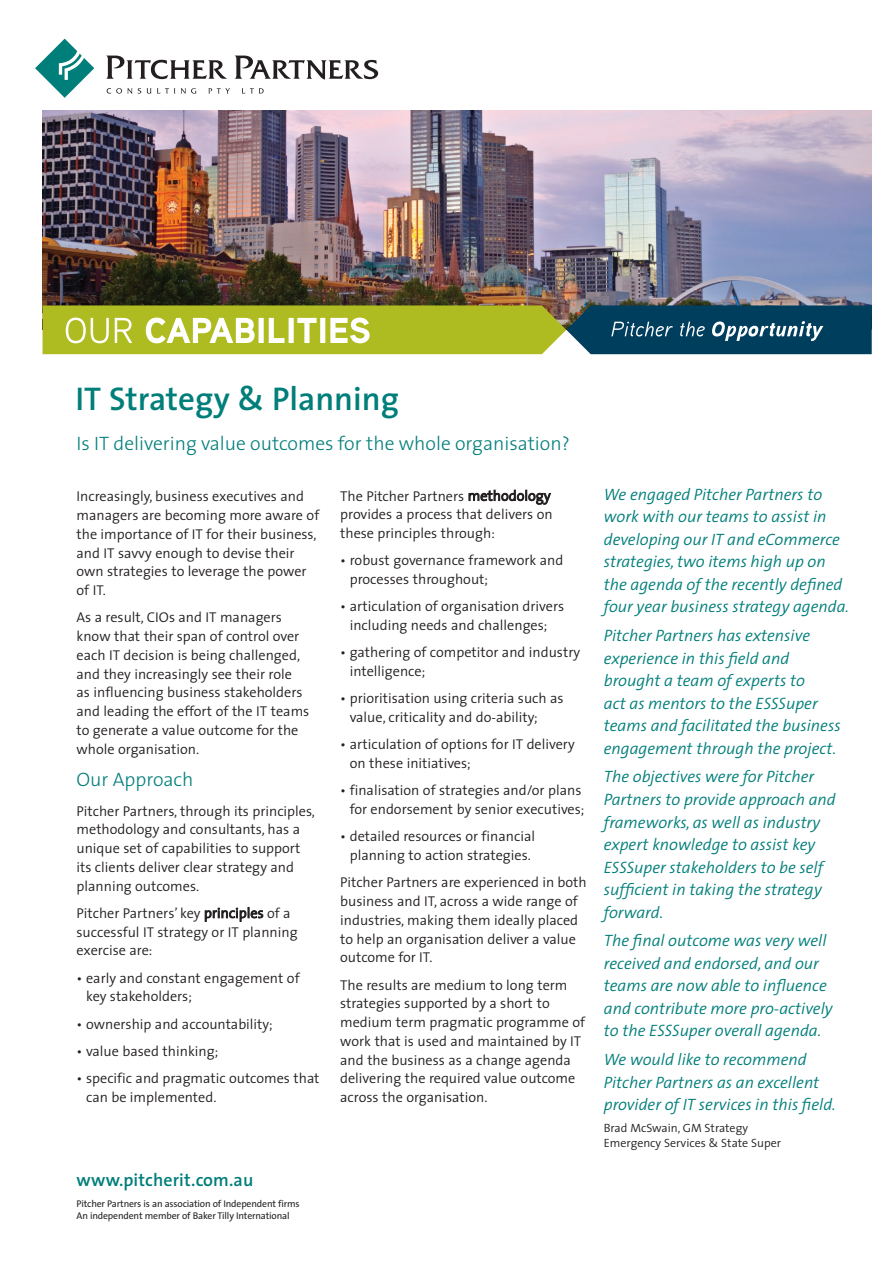
<style>
.page{position:relative;width:893px;height:1263px;background:#fff}
.page>*{position:absolute;margin:0;border:0;box-sizing:border-box;transform-origin:0 0}
.Large_heading{font:600 33px "The Sans";color:#007e7a}
.Introduction_text{font:300 19.5px "The Sans";color:#007e7a}
.t1{font:600 18px "The Sans";letter-spacing:.005em;color:#007e7a}
.Pull_out_quotes{font:italic 300 16.5px/22.5px "The Sans";color:#007e7a}
.Body_copy{font:300 14.25px/18.8px "The Sans";color:#231f20}
.Contact_names{font:300 12px/15px "The Sans";color:#231f20}
.t2{font:9.75px/12px "The Sans";letter-spacing:-.015em;color:#231f20}
</style>
<div class="page">
<img style="left:43px;top:111px;width:829px;height:194px">
<svg style="left:43px;top:305px;width:829px;height:49px;background:#7c974f"></svg>
<svg style="left:107px;top:88px;width:34px;height:6px"></svg>
<svg style="left:147px;top:88px;width:4px;height:6px"></svg>
<svg style="left:157px;top:88px;width:18px;height:5px"></svg>
<svg style="left:181px;top:88px;width:15px;height:6px"></svg>
<svg style="left:208px;top:88px;width:22px;height:5px"></svg>
<svg style="left:242px;top:88px;width:22px;height:5px"></svg>
<svg style="left:35px;top:39px;width:59px;height:59px"></svg>
<svg style="left:106px;top:56px;width:121px;height:23px"></svg>
<svg style="left:235px;top:56px;width:143px;height:24px"></svg>
<svg style="left:205px;top:907px;width:59px;height:15px"></svg>
<svg style="left:468px;top:489px;width:83px;height:16px"></svg>
<p class="Large_heading" style="left:75px;top:371px;width:325px">IT Strategy &amp; Planning</p>
<p class="Introduction_text" style="left:77px;top:427px;width:495px">Is IT delivering value outcomes for the whole organisation?</p>
<p class="Body_copy" style="left:77px;top:487px;width:244px">Increasingly, business executives and managers are becoming more aware of the importance of IT for their business, and IT savvy enough to devise their own strategies to leverage the power of IT.</p>
<p class="Body_copy" style="left:77px;top:608px;width:234px">As a result, CIOs and IT managers know that their span of control over each IT decision is being challenged, and they increasingly see their role<br>as influencing business stakeholders and leading the effort of the IT teams to generate a value outcome for the whole organisation.</p>
<p class="Introduction_text" style="left:77px;top:763px;width:119px">Our Approach</p>
<p class="Body_copy" style="left:77px;top:801px;width:240px">Pitcher Partners, through its principles, methodology and consultants, has a unique set of capabilities to support its clients deliver clear strategy and planning outcomes.</p>
<p class="Body_copy" style="left:77px;top:903px;width:223px">Pitcher Partners’ key principles of a successful IT strategy or IT planning exercise are:</p>
<p class="Body_copy" style="left:86px;top:968px;width:215px;text-indent:-10px">• early and constant engagement of key stakeholders;</p>
<p class="Body_copy" style="left:77px;top:1014px;width:198px">• ownership and accountability;</p>
<p class="Body_copy" style="left:77px;top:1041px;width:143px">• value based thinking;</p>
<p class="Body_copy" style="left:86px;top:1068px;width:235px;text-indent:-10px">• specific and pragmatic outcomes that can be implemented.</p>
<p class="Body_copy" style="left:340px;top:486px;width:214px">The Pitcher Partners methodology provides a process that delivers on these principles through:</p>
<p class="Body_copy" style="left:350px;top:551px;width:215px;text-indent:-10px">• robust governance framework and processes throughout;</p>
<p class="Body_copy" style="left:340px;top:597px;width:226px;text-align:center">• articulation of organisation drivers including needs and challenges;</p>
<p class="Body_copy" style="left:350px;top:643px;width:232px;text-indent:-10px">• gathering of competitor and industry intelligence;</p>
<p class="Body_copy" style="left:350px;top:689px;width:215px;text-indent:-10px">• prioritisation using criteria such as value, criticality and do-ability;</p>
<p class="Body_copy" style="left:350px;top:735px;width:226px;text-indent:-10px">• articulation of options for IT delivery on these initiatives;</p>
<p class="Body_copy" style="left:340px;top:781px;width:246px;text-align:right">• finalisation of strategies and/or plans for endorsement by senior executives;</p>
<p class="Body_copy" style="left:340px;top:827px;width:196px;text-align:center">• detailed resources or financial planning to action strategies.</p>
<p class="Body_copy" style="left:340px;top:873px;width:248px">Pitcher Partners are experienced in both business and IT, across a wide range of industries, making them ideally placed to help an organisation deliver a value outcome for IT.</p>
<p class="Body_copy" style="left:340px;top:975px;width:246px">The results are medium to long term strategies supported by a short to medium term pragmatic programme of work that is used and maintained by IT and the business as a change agenda delivering the required value outcome across the organisation.</p>
<p class="t1" style="left:77px;top:1165px;width:178px">www.pitcherit.com.au</p>
<p class="t2" style="left:77px;top:1197px;width:225px">Pitcher Partners is an association of Independent firms<br>An independent member of Baker Tilly International</p>
<p class="Pull_out_quotes" style="left:604px;top:482px;width:247px">We engaged Pitcher Partners to work with our teams to assist in developing our IT and eCommerce strategies, two items high up on the agenda of the recently defined four year business strategy agenda.</p>
<p class="Pull_out_quotes" style="left:604px;top:624px;width:238px">Pitcher Partners has extensive experience in this field and brought a team of experts to<br>act as mentors to the ESSSuper teams and facilitated the business engagement through the project.</p>
<p class="Pull_out_quotes" style="left:604px;top:765px;width:233px">The objectives were for Pitcher<br>Partners to provide approach and frameworks, as well as industry expert knowledge to assist key<br>ESSSuper stakeholders to be self sufficient in taking the strategy forward.</p>
<p class="Pull_out_quotes" style="left:604px;top:929px;width:230px">The final outcome was very well received and endorsed, and our teams are now able to influence and contribute more pro-actively to the ESSSuper overall agenda.</p>
<p class="Pull_out_quotes" style="left:604px;top:1048px;width:233px">We would like to recommend<br>Pitcher Partners as an excellent provider of IT services in this field.</p>
<p class="Contact_names" style="left:604px;top:1120px;width:179px">Brad McSwain, GM Strategy<br>Emergency Services &amp; State Super</p>
</div>
